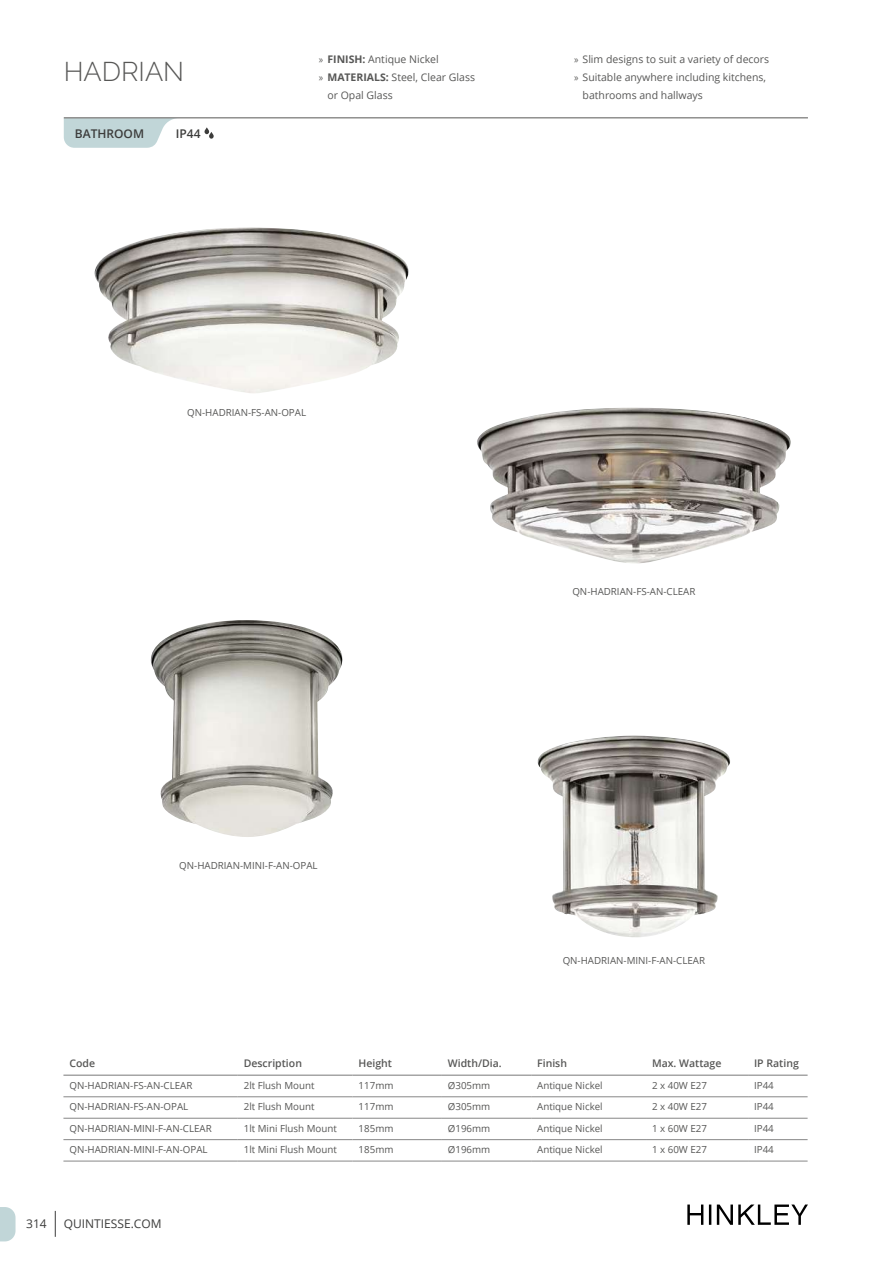
<style>
.page{position:relative;width:893px;height:1263px;background:#fff}
.page>*{position:absolute;margin:0;border:0;box-sizing:border-box;transform-origin:0 0}
.t1{font:300 27px "Raleway";color:#575756}
.t2{font:12px "Open Sans";color:#3c3c3b}
.t3{font:600 12px "Open Sans";color:#3c3c3b}
.t4{font:10.5px "Open Sans";color:#575756}
.t5{font:600 10.5px "Open Sans";color:#575756}
.t6{font:9.75px "Open Sans";color:#575756}
.s1{font-family:"Myriad Pro"}
.s2{font-weight:700}
</style>
<div class="page">
<svg style="left:55px;top:1211px;width:1px;height:26px"></svg>
<svg style="left:687px;top:1204px;width:121px;height:21px"></svg>
<svg style="left:205px;top:127px;width:9px;height:12px"></svg>
<svg style="left:64px;top:118px;width:115px;height:30px"></svg>
<hr style="left:64px;top:117px;width:744px;height:1px;background:#575756">
<svg style="left:0;top:1207px;width:16px;height:34px"></svg>
<img style="left:95px;top:228px;width:314px;height:165px">
<img style="left:477px;top:408px;width:314px;height:155px">
<hr style="left:63px;top:1074px;width:175px;height:2px;background:#878787">
<hr style="left:238px;top:1074px;width:115px;height:2px;background:#878787">
<hr style="left:353px;top:1074px;width:89px;height:2px;background:#878787">
<hr style="left:442px;top:1074px;width:89px;height:2px;background:#878787">
<hr style="left:531px;top:1074px;width:115px;height:2px;background:#878787">
<hr style="left:646px;top:1074px;width:102px;height:2px;background:#878787">
<hr style="left:748px;top:1074px;width:60px;height:2px;background:#878787">
<hr style="left:63px;top:1096px;width:175px;height:1px;background:#878787">
<hr style="left:238px;top:1096px;width:115px;height:1px;background:#878787">
<hr style="left:353px;top:1096px;width:89px;height:1px;background:#878787">
<hr style="left:442px;top:1096px;width:89px;height:1px;background:#878787">
<hr style="left:531px;top:1096px;width:115px;height:1px;background:#878787">
<hr style="left:646px;top:1096px;width:102px;height:1px;background:#878787">
<hr style="left:748px;top:1096px;width:60px;height:1px;background:#878787">
<hr style="left:63px;top:1118px;width:175px;height:1px;background:#878787">
<hr style="left:238px;top:1118px;width:115px;height:1px;background:#878787">
<hr style="left:353px;top:1118px;width:89px;height:1px;background:#878787">
<hr style="left:442px;top:1118px;width:89px;height:1px;background:#878787">
<hr style="left:531px;top:1118px;width:115px;height:1px;background:#878787">
<hr style="left:646px;top:1118px;width:102px;height:1px;background:#878787">
<hr style="left:748px;top:1118px;width:60px;height:1px;background:#878787">
<hr style="left:63px;top:1139px;width:175px;height:1px;background:#878787">
<hr style="left:238px;top:1139px;width:115px;height:1px;background:#878787">
<hr style="left:353px;top:1139px;width:89px;height:1px;background:#878787">
<hr style="left:442px;top:1139px;width:89px;height:1px;background:#878787">
<hr style="left:531px;top:1139px;width:115px;height:1px;background:#878787">
<hr style="left:646px;top:1139px;width:102px;height:1px;background:#878787">
<hr style="left:748px;top:1139px;width:60px;height:1px;background:#878787">
<hr style="left:63px;top:1161px;width:175px;height:1px;background:#878787">
<hr style="left:238px;top:1161px;width:115px;height:1px;background:#878787">
<hr style="left:353px;top:1161px;width:89px;height:1px;background:#878787">
<hr style="left:442px;top:1161px;width:89px;height:1px;background:#878787">
<hr style="left:531px;top:1161px;width:115px;height:1px;background:#878787">
<hr style="left:646px;top:1161px;width:102px;height:1px;background:#878787">
<hr style="left:748px;top:1161px;width:60px;height:1px;background:#878787">
<img style="left:150px;top:620px;width:193px;height:217px">
<img style="left:537px;top:736px;width:193px;height:201px">
<h1 class="t1" style="left:64px;top:55px;width:122px">HADRIAN</h1>
<p class="t3" style="left:75px;top:125px;width:71px">BATHROOM</p>
<p class="t3" style="left:176px;top:125px;width:26px">IP44</p>
<p class="t4" style="left:319px;top:52px;width:121px"><span class="s1">»</span> <span class="s2">FINISH:</span> Antique Nickel</p>
<p class="t4" style="left:319px;top:70px;width:158px"><span class="s1">»</span> <span class="s2">MATERIALS:</span> Steel, Clear Glass</p>
<p class="t4" style="left:327px;top:88px;width:67px">or Opal Glass</p>
<p class="t4" style="left:574px;top:52px;width:197px"><span class="s1">»</span> Slim designs to suit a variety of decors</p>
<p class="t4" style="left:574px;top:70px;width:194px"><span class="s1">»</span> Suitable anywhere including kitchens,</p>
<p class="t4" style="left:583px;top:88px;width:122px">bathrooms and hallways</p>
<p class="t6" style="left:187px;top:406px;width:120px">QN-HADRIAN-FS-AN-OPAL</p>
<p class="t6" style="left:179px;top:859px;width:140px">QN-HADRIAN-MINI-F-AN-OPAL</p>
<p class="t6" style="left:572px;top:584px;width:124px">QN-HADRIAN-FS-AN-CLEAR</p>
<p class="t6" style="left:563px;top:954px;width:144px">QN-HADRIAN-MINI-F-AN-CLEAR</p>
<p class="t5" style="left:69px;top:1055px;width:27px">Code</p>
<p class="t5" style="left:244px;top:1055px;width:60px">Description</p>
<p class="t5" style="left:359px;top:1055px;width:35px">Height</p>
<p class="t5" style="left:448px;top:1055px;width:55px">Width/Dia.</p>
<p class="t5" style="left:537px;top:1055px;width:31px">Finish</p>
<p class="t5" style="left:652px;top:1055px;width:71px">Max. Wattage</p>
<p class="t5" style="left:754px;top:1055px;width:46px">IP Rating</p>
<p class="t6" style="left:69px;top:1078px;width:124px">QN-HADRIAN-FS-AN-CLEAR</p>
<p class="t6" style="left:244px;top:1078px;width:72px">2lt Flush Mount</p>
<p class="t6" style="left:359px;top:1078px;width:36px">117mm</p>
<p class="t6" style="left:448px;top:1078px;width:44px">Ø305mm</p>
<p class="t6" style="left:537px;top:1078px;width:67px">Antique Nickel</p>
<p class="t6" style="left:652px;top:1078px;width:57px">2 x 40W E27</p>
<p class="t6" style="left:754px;top:1078px;width:21px">IP44</p>
<p class="t6" style="left:69px;top:1100px;width:120px">QN-HADRIAN-FS-AN-OPAL</p>
<p class="t6" style="left:244px;top:1100px;width:72px">2lt Flush Mount</p>
<p class="t6" style="left:359px;top:1100px;width:36px">117mm</p>
<p class="t6" style="left:448px;top:1100px;width:44px">Ø305mm</p>
<p class="t6" style="left:537px;top:1100px;width:67px">Antique Nickel</p>
<p class="t6" style="left:652px;top:1100px;width:57px">2 x 40W E27</p>
<p class="t6" style="left:754px;top:1100px;width:21px">IP44</p>
<p class="t6" style="left:69px;top:1121px;width:144px">QN-HADRIAN-MINI-F-AN-CLEAR</p>
<p class="t6" style="left:244px;top:1121px;width:95px">1lt Mini Flush Mount</p>
<p class="t6" style="left:359px;top:1121px;width:36px">185mm</p>
<p class="t6" style="left:448px;top:1121px;width:44px">Ø196mm</p>
<p class="t6" style="left:537px;top:1121px;width:67px">Antique Nickel</p>
<p class="t6" style="left:652px;top:1121px;width:57px">1 x 60W E27</p>
<p class="t6" style="left:754px;top:1121px;width:21px">IP44</p>
<p class="t6" style="left:69px;top:1143px;width:140px">QN-HADRIAN-MINI-F-AN-OPAL</p>
<p class="t6" style="left:244px;top:1143px;width:95px">1lt Mini Flush Mount</p>
<p class="t6" style="left:359px;top:1143px;width:36px">185mm</p>
<p class="t6" style="left:448px;top:1143px;width:44px">Ø196mm</p>
<p class="t6" style="left:537px;top:1143px;width:67px">Antique Nickel</p>
<p class="t6" style="left:652px;top:1143px;width:57px">1 x 60W E27</p>
<p class="t6" style="left:754px;top:1143px;width:21px">IP44</p>
<p class="t2" style="left:26px;top:1215px;width:22px">314</p>
<p class="t2" style="left:64px;top:1215px;width:99px">QUINTIESSE.COM</p>
</div>
